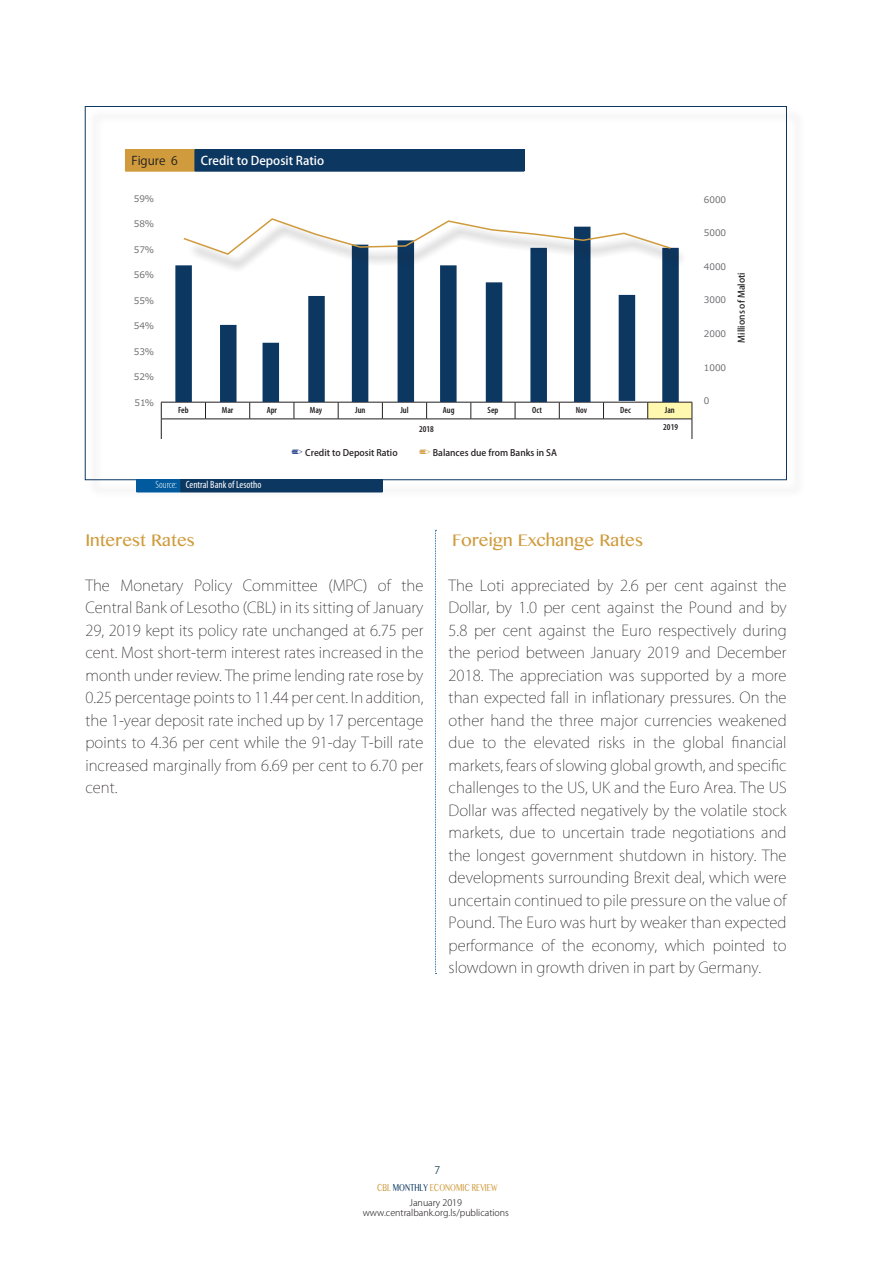
<style>
.page{position:relative;width:893px;height:1263px;background:#fff}
.page>*{position:absolute;margin:0;border:0;box-sizing:border-box;transform-origin:0 0}
.t1{font:200 15px/22.5px "Koz Go Pr 6 N";color:#231f20;text-align:justify}
.t2{font:15px "Bangla MN";color:#cf9b3d}
.t3{font:500 12px "Koz Go Pro";color:#fff}
.t4{font:12px "Koz Go Pro";color:#231f20}
.t5{font:condensed 10.5px "Myriad Pro";color:#fff}
.t6{font:300 condensed 10.5px "Myriad Pro";color:#fff}
.t7{font:10.5px "Koz Go Pro";color:#264d62}
.t8{font:500 9px "Koz Go Pro";color:#231f20}
.t9{font:9px "Meiryo";color:#6c6d70}
.t10{font:300 9px "Koz Go Pro";color:#231f20}
.t11{font:600 condensed 9px "Myriad Pro";color:#231f20}
.t12{font:9px "Bangla MN";color:#cf9b3d;scale:.67 1}
.s1{font-family:"Monotype Sorts";font-weight:400;font-size:12px;color:#253f8e}
.s2{font-family:"Monotype Sorts";font-weight:400;font-size:12px;color:#cf9b3d}
.s3{color:#0c3761}
</style>
<div class="page">
<svg style="left:435px;top:530px;width:1px;height:444px"></svg>
<div style="left:125px;top:150px;width:70px;height:21px;background:#cf9b3d"></div>
<div style="left:195px;top:150px;width:329px;height:21px;background:#0c3761"></div>
<hr style="left:125px;top:149px;width:70px;height:1px;background:#cf9b3d">
<hr style="left:125px;top:171px;width:70px;height:1px;background:#cf9b3d">
<hr style="left:195px;top:149px;width:329px;height:1px;background:#0c3761">
<svg style="left:524px;top:150px;width:1px;height:21px"></svg>
<hr style="left:195px;top:171px;width:329px;height:1px;background:#0c3761">
<div style="left:137px;top:480px;width:43px;height:12px;background:#015a9d"></div>
<div style="left:180px;top:480px;width:202px;height:12px;background:#0c3761"></div>
<hr style="left:180px;top:479px;width:202px;height:1px;background:#0c3761">
<svg style="left:382px;top:480px;width:1px;height:12px"></svg>
<hr style="left:180px;top:492px;width:202px;height:1px;background:#0c3761">
<hr style="left:137px;top:479px;width:43px;height:1px;background:#015a9d">
<svg style="left:180px;top:480px;width:1px;height:12px"></svg>
<hr style="left:137px;top:492px;width:43px;height:1px;background:#015a9d">
<div style="left:648px;top:402px;width:44px;height:17px;background:#fff8ae"></div>
<hr style="left:161px;top:402px;width:44px;height:1px;background:#231f20">
<hr style="left:205px;top:402px;width:45px;height:1px;background:#231f20">
<svg style="left:205px;top:402px;width:1px;height:17px"></svg>
<hr style="left:250px;top:402px;width:44px;height:1px;background:#231f20">
<svg style="left:249px;top:402px;width:1px;height:17px"></svg>
<hr style="left:294px;top:402px;width:44px;height:1px;background:#231f20">
<svg style="left:294px;top:402px;width:1px;height:17px"></svg>
<hr style="left:338px;top:402px;width:44px;height:1px;background:#231f20">
<svg style="left:338px;top:402px;width:1px;height:17px"></svg>
<hr style="left:382px;top:402px;width:45px;height:1px;background:#231f20">
<svg style="left:382px;top:402px;width:1px;height:17px"></svg>
<hr style="left:427px;top:402px;width:44px;height:1px;background:#231f20">
<svg style="left:426px;top:402px;width:1px;height:17px"></svg>
<hr style="left:471px;top:402px;width:44px;height:1px;background:#231f20">
<svg style="left:471px;top:402px;width:1px;height:17px"></svg>
<hr style="left:515px;top:402px;width:44px;height:1px;background:#231f20">
<svg style="left:515px;top:402px;width:1px;height:17px"></svg>
<hr style="left:559px;top:402px;width:44px;height:1px;background:#231f20">
<svg style="left:559px;top:402px;width:1px;height:17px"></svg>
<hr style="left:603px;top:402px;width:45px;height:1px;background:#231f20">
<svg style="left:603px;top:402px;width:1px;height:17px"></svg>
<hr style="left:648px;top:402px;width:44px;height:1px;background:#231f20">
<svg style="left:647px;top:402px;width:1px;height:17px"></svg>
<hr style="left:161px;top:419px;width:44px;height:1px;background:#231f20">
<svg style="left:161px;top:402px;width:1px;height:37px"></svg>
<hr style="left:205px;top:419px;width:45px;height:1px;background:#231f20">
<hr style="left:250px;top:419px;width:44px;height:1px;background:#231f20">
<hr style="left:294px;top:419px;width:44px;height:1px;background:#231f20">
<hr style="left:338px;top:419px;width:44px;height:1px;background:#231f20">
<hr style="left:382px;top:419px;width:45px;height:1px;background:#231f20">
<hr style="left:427px;top:419px;width:44px;height:1px;background:#231f20">
<hr style="left:471px;top:419px;width:44px;height:1px;background:#231f20">
<hr style="left:515px;top:419px;width:44px;height:1px;background:#231f20">
<hr style="left:559px;top:419px;width:44px;height:1px;background:#231f20">
<hr style="left:603px;top:419px;width:45px;height:1px;background:#231f20">
<hr style="left:648px;top:419px;width:44px;height:1px;background:#231f20">
<svg style="left:692px;top:402px;width:1px;height:37px"></svg>
<div style="left:662px;top:248px;width:17px;height:154px;background:#0c3761"></div>
<div style="left:619px;top:295px;width:16px;height:106px;background:#0c3761"></div>
<div style="left:574px;top:227px;width:16px;height:175px;background:#0c3761"></div>
<div style="left:530px;top:248px;width:17px;height:154px;background:#0c3761"></div>
<div style="left:486px;top:282px;width:16px;height:120px;background:#0c3761"></div>
<div style="left:440px;top:265px;width:17px;height:137px;background:#0c3761"></div>
<div style="left:398px;top:240px;width:16px;height:162px;background:#0c3761"></div>
<div style="left:352px;top:245px;width:16px;height:157px;background:#0c3761"></div>
<div style="left:308px;top:296px;width:17px;height:106px;background:#0c3761"></div>
<div style="left:263px;top:343px;width:16px;height:59px;background:#0c3761"></div>
<div style="left:220px;top:325px;width:17px;height:77px;background:#0c3761"></div>
<div style="left:175px;top:265px;width:17px;height:137px;background:#0c3761"></div>
<div style="left:187px;top:221px;width:501px;height:52px;background:#231f20;opacity:.75"></div>
<svg style="left:183px;top:218px;width:489px;height:38px"></svg>
<p class="t4" style="left:131px;top:153px;width:48px">Figure 6</p>
<p class="t3" style="left:201px;top:153px;width:125px">Credit to Deposit Ratio</p>
<p class="t9" style="left:134px;top:192px;width:22px">59%</p>
<p class="t9" style="left:134px;top:218px;width:22px">58%</p>
<p class="t9" style="left:134px;top:243px;width:22px">57%</p>
<p class="t9" style="left:134px;top:269px;width:22px">56%</p>
<p class="t9" style="left:134px;top:294px;width:22px">55%</p>
<p class="t9" style="left:134px;top:320px;width:22px">54%</p>
<p class="t9" style="left:134px;top:345px;width:22px">53%</p>
<p class="t9" style="left:134px;top:371px;width:22px">52%</p>
<p class="t9" style="left:135px;top:396px;width:21px">51%</p>
<p class="t11" style="left:178px;top:405px;width:12px">Feb</p>
<p class="t11" style="left:222px;top:405px;width:13px">Mar</p>
<p class="t11" style="left:267px;top:405px;width:12px">Apr</p>
<p class="t11" style="left:310px;top:405px;width:14px">May</p>
<p class="t11" style="left:355px;top:405px;width:12px">Jun</p>
<p class="t11" style="left:400px;top:405px;width:10px">Jul</p>
<p class="t11" style="left:443px;top:405px;width:13px">Aug</p>
<p class="t11" style="left:487px;top:405px;width:12px">Sep</p>
<p class="t11" style="left:532px;top:405px;width:11px">Oct</p>
<p class="t11" style="left:576px;top:405px;width:13px">Nov</p>
<p class="t11" style="left:620px;top:405px;width:12px">Dec</p>
<p class="t11" style="left:665px;top:405px;width:12px">Jan</p>
<p class="t11" style="left:419px;top:424px;width:16px">2018</p>
<p class="t11" style="left:663px;top:422px;width:16px">2019</p>
<p class="t8" style="left:292px;top:447px;width:108px"><span class="s1">/</span> Credit to Deposit Ratio</p>
<p class="t8" style="left:419px;top:447px;width:139px"><span class="s2">/</span> Balances due from Banks in SA</p>
<p class="t6" style="left:156px;top:479px;width:23px">Source:</p>
<p class="t5" style="left:186px;top:478px;width:77px">Central Bank of Lesotho</p>
<p class="t9" style="left:704px;top:193px;width:24px">6000</p>
<p class="t9" style="left:704px;top:227px;width:24px">5000</p>
<p class="t9" style="left:704px;top:260px;width:24px">4000</p>
<p class="t9" style="left:704px;top:294px;width:24px">3000</p>
<p class="t9" style="left:704px;top:327px;width:24px">2000</p>
<p class="t9" style="left:704px;top:361px;width:24px">1000</p>
<p class="t9" style="left:704px;top:395px;width:7px">0</p>
<p class="t8" style="left:736px;top:342px;width:72px;rotate:-90deg">Millions of Maloti</p>
<p class="t2" style="left:85px;top:529px;width:111px">Interest Rates</p>
<p class="t1" style="left:85px;top:574px;width:340px">The Monetary Policy Committee (MPC) of the Central Bank of Lesotho (CBL) in its sitting of January 29, 2019 kept its policy rate unchanged at 6.75 per cent. Most short-term interest rates increased in the month under review. The prime lending rate rose by 0.25 percentage points to 11.44 per cent. In addition, the 1-year deposit rate inched up by 17 percentage points to 4.36 per cent while the 91-day T-bill rate increased marginally from 6.69 per cent to 6.70 per cent.</p>
<p class="t2" style="left:452px;top:529px;width:193px">Foreign Exchange Rates</p>
<p class="t1" style="left:449px;top:574px;width:340px">The Loti appreciated by 2.6 per cent against the Dollar, by 1.0 per cent against the Pound and by 5.8 per cent against the Euro respectively during the period between January 2019 and December 2018. The appreciation was supported by a more than expected fall in inflationary pressures. On the other hand the three major currencies weakened due to the elevated risks in the global financial markets, fears of slowing global growth, and specific challenges to the US, UK and the Euro Area. The US Dollar was affected negatively by the volatile stock markets, due to uncertain trade negotiations and the longest government shutdown in history. The developments surrounding Brexit deal, which were uncertain continued to pile pressure on the value of Pound. The Euro was hurt by weaker than expected performance of the economy, which pointed to slowdown in growth driven in part by Germany.</p>
<p class="t7" style="left:434px;top:1163px;width:7px">7</p>
<p class="t12" style="left:377px;top:1180px;width:181px">CBL <span class="s3">MONTHLY</span> ECONOMIC REVIEW</p>
<p class="t10" style="left:410px;top:1196px;width:54px">January 2019</p>
<p class="t10" style="left:363px;top:1207px;width:148px">www.centralbank.org.ls/publications</p>
</div>
